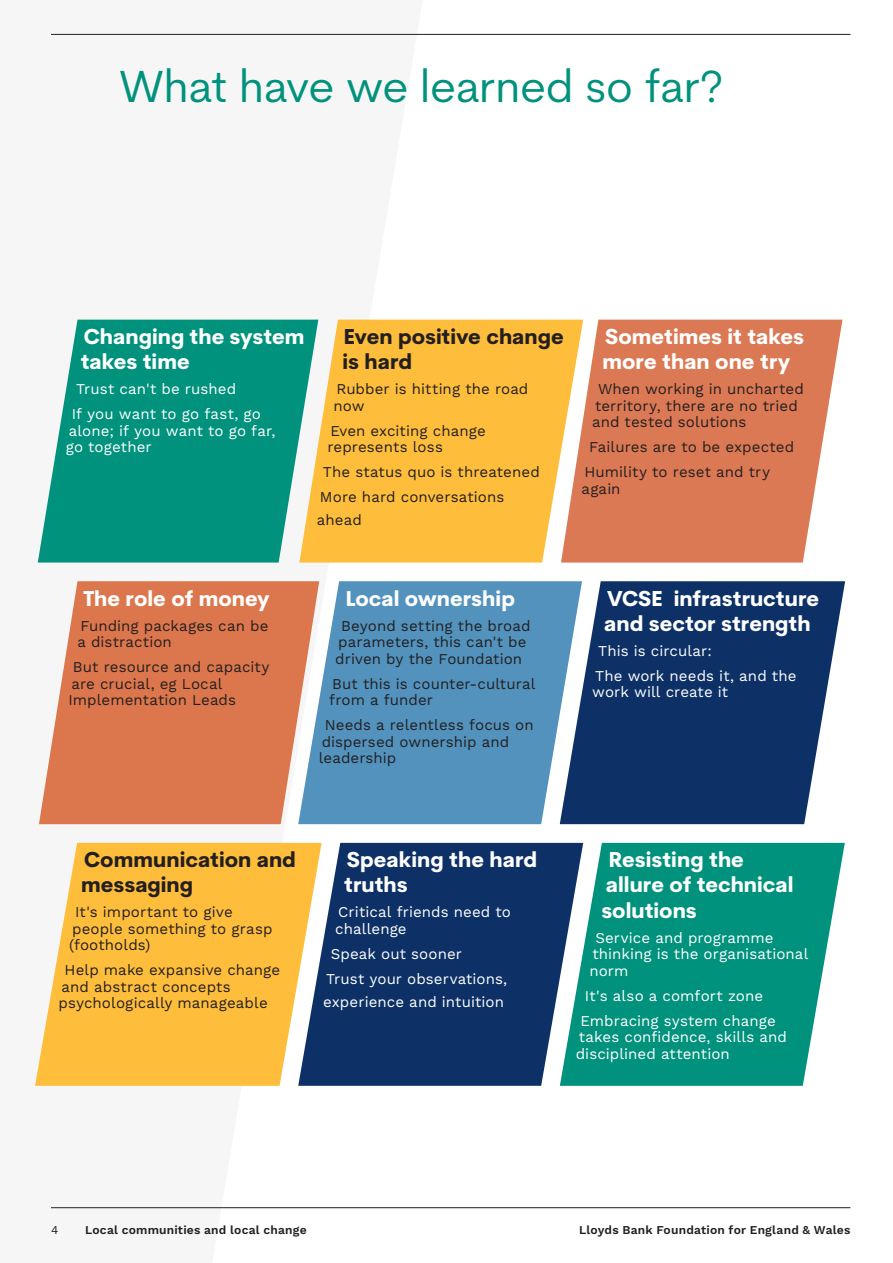
<style>
.page{position:relative;width:893px;height:1263px;background:#fff}
.page>*{position:absolute;margin:0;border:0;box-sizing:border-box;transform-origin:0 0}
.Title_CS_Book_30pt_Green{font:45px "Cerebri Sans Pro";letter-spacing:-.005em;color:#00927d}
.Title_CS_Book_20pt_white{font:800 21px/25.2px "Cerebri Sans Pro";color:#fff}
.Title_CS_Book_20pt_white-2{font:800 21px/25.2px "Cerebri Sans Pro";color:#231f20}
.COPY_WS_10pt{font:15px/16.5px "Work Sans";letter-spacing:.005em;color:#231f20}
.COPY_WS_10pt-2{font:15px/16.5px "Work Sans";letter-spacing:.005em;color:#fff}
.t1{font:600 12px "Work Sans";letter-spacing:.015em;color:#231f20}
.t2{font:12px "Work Sans";color:#231f20}
</style>
<div class="page">
<svg style="left:582px;top:581px;width:263px;height:243px;fill:#0d3166"></svg>
<svg style="left:319px;top:581px;width:263px;height:243px;fill:#5292bd"></svg>
<svg style="left:39px;top:581px;width:280px;height:243px;fill:#dc764c"></svg>
<svg style="left:583px;top:843px;width:262px;height:243px;fill:#00927d"></svg>
<div style="left:318px;top:320px;width:243px;height:242px;background:#febd3b"></div>
<svg style="left:561px;top:320px;width:281px;height:242px;fill:#db7954"></svg>
<svg style="left:322px;top:843px;width:261px;height:243px;fill:#0d3166"></svg>
<svg style="left:35px;top:843px;width:287px;height:243px;fill:#febd3b"></svg>
<svg style="left:38px;top:320px;width:280px;height:242px;fill:#00927d"></svg>
<hr style="left:51px;top:1207px;width:799px;height:1px;background:#231f20">
<hr style="left:51px;top:34px;width:799px;height:1px;background:#231f20">
<p class="Title_CS_Book_30pt_Green" style="left:119px;top:56px;width:606px">What have we learned so far?</p>
<p class="Title_CS_Book_20pt_white" style="left:81px;top:322px;width:225px">Changing the system takes time</p>
<p class="COPY_WS_10pt-2" style="left:76px;top:381px;width:162px">Trust can't be rushed</p>
<p class="COPY_WS_10pt-2" style="left:66px;top:406px;width:211px;text-indent:6px">If you want to go fast, go alone; if you want to go far, go together</p>
<p class="Title_CS_Book_20pt_white-2" style="left:342px;top:322px;width:223px">Even positive change is hard</p>
<p class="COPY_WS_10pt" style="left:333px;top:381px;width:197px">Rubber is hitting the road now</p>
<p class="COPY_WS_10pt" style="left:327px;top:423px;width:160px">Even exciting change represents loss</p>
<p class="COPY_WS_10pt" style="left:323px;top:464px;width:218px">The status quo is threatened</p>
<p class="COPY_WS_10pt" style="left:317px;top:486px;width:189px;line-height:23.1px">More hard conversations ahead</p>
<p class="Title_CS_Book_20pt_white" style="left:602px;top:322px;width:203px">Sometimes it takes more than one try</p>
<p class="COPY_WS_10pt" style="left:592px;top:381px;width:213px;text-indent:6px">When working in uncharted territory, there are no tried and tested solutions</p>
<p class="COPY_WS_10pt" style="left:589px;top:439px;width:207px">Failures are to be expected</p>
<p class="COPY_WS_10pt" style="left:581px;top:464px;width:190px">Humility to reset and try again</p>
<p class="Title_CS_Book_20pt_white" style="left:83px;top:584px;width:188px">The role of money</p>
<p class="COPY_WS_10pt" style="left:77px;top:618px;width:192px">Funding packages can be a distraction</p>
<p class="COPY_WS_10pt" style="left:68px;top:659px;width:203px;text-indent:4px">But resource and capacity are crucial, eg Local<br>Implementation Leads</p>
<p class="Title_CS_Book_20pt_white" style="left:346px;top:584px;width:171px">Local ownership</p>
<p class="COPY_WS_10pt" style="left:335px;top:618px;width:197px;text-align:center">Beyond setting the broad parameters, this can't be driven by the Foundation</p>
<p class="COPY_WS_10pt" style="left:329px;top:676px;width:208px">But this is counter-cultural from a funder</p>
<p class="COPY_WS_10pt" style="left:319px;top:717px;width:217px;text-indent:6px">Needs a relentless focus on dispersed ownership and leadership</p>
<p class="Title_CS_Book_20pt_white" style="left:604px;top:584px;width:216px">VCSE infrastructure and sector strength</p>
<p class="COPY_WS_10pt-2" style="left:598px;top:643px;width:115px">This is circular:</p>
<p class="COPY_WS_10pt-2" style="left:592px;top:668px;width:206px">The work needs it, and the work will create it</p>
<p class="Title_CS_Book_20pt_white-2" style="left:81px;top:846px;width:216px">Communication and messaging</p>
<p class="COPY_WS_10pt" style="left:69px;top:905px;width:205px;text-indent:6px">It's important to give people something to grasp (footholds)</p>
<p class="COPY_WS_10pt" style="left:59px;top:963px;width:223px;text-indent:6px">Help make expansive change and abstract concepts psychologically manageable</p>
<p class="Title_CS_Book_20pt_white" style="left:344px;top:846px;width:194px">Speaking the hard truths</p>
<p class="COPY_WS_10pt-2" style="left:335px;top:905px;width:177px">Critical friends need to challenge</p>
<p class="COPY_WS_10pt-2" style="left:331px;top:946px;width:133px">Speak out sooner</p>
<p class="COPY_WS_10pt-2" style="left:323px;top:968px;width:186px;line-height:23.1px">Trust your observations, experience and intuition</p>
<p class="Title_CS_Book_20pt_white" style="left:601px;top:846px;width:194px;text-indent:8px">Resisting the allure of technical solutions</p>
<p class="COPY_WS_10pt-2" style="left:589px;top:930px;width:220px;text-indent:6px">Service and programme thinking is the organisational norm</p>
<p class="COPY_WS_10pt-2" style="left:585px;top:988px;width:180px">It's also a comfort zone</p>
<p class="COPY_WS_10pt-2" style="left:576px;top:1013px;width:213px;text-indent:4px">Embracing system change takes confidence, skills and disciplined attention</p>
<p class="t2" style="left:51px;top:1223px;width:9px">4</p>
<p class="t1" style="left:85px;top:1223px;width:223px">Local communities and local change</p>
<p class="t1" style="left:579px;top:1223px;width:273px">Lloyds Bank Foundation for England &amp; Wales</p>
</div>
